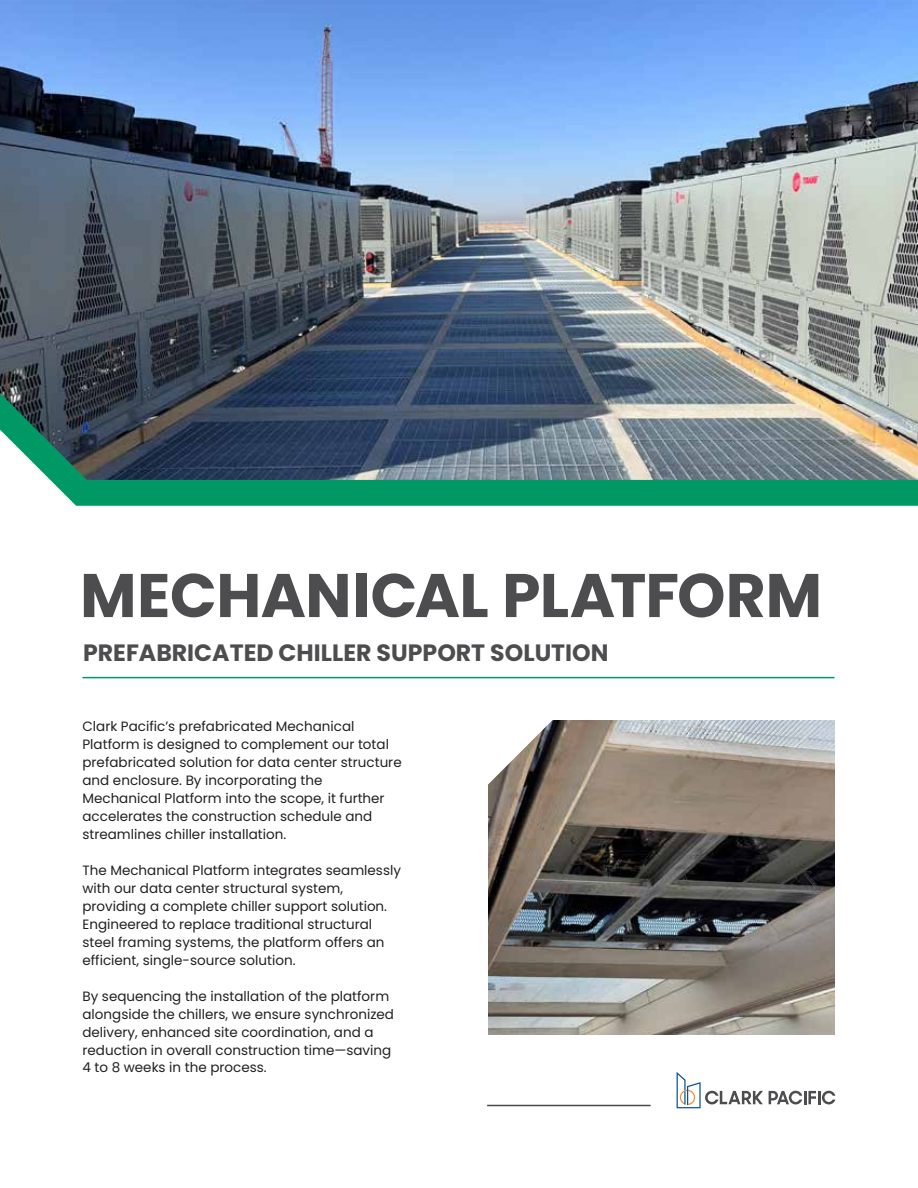
<style>
.page{position:relative;width:918px;height:1188px;background:#fff}
.page>*{position:absolute;margin:0;border:0;box-sizing:border-box;transform-origin:0 0}
.t1{font:700 61.5px "Poppins";letter-spacing:-.01em;color:#4d4d4f}
.t2{font:700 23.7px "Poppins";color:#4d4d4f}
.t3{font:13.5px/18px "Poppins";color:#231f20}
</style>
<div class="page">
<img style="left:0;top:0;width:918px;height:337px">
<img style="left:0;top:337px;width:918px;height:169px">
<svg style="left:769px;top:1091px;width:66px;height:13px"></svg>
<svg style="left:677px;top:1072px;width:86px;height:36px"></svg>
<hr style="left:487px;top:1105px;width:164px;height:1px;background:#464a4c">
<hr style="left:82px;top:677px;width:752px;height:1px;background:#096">
<img style="left:488px;top:720px;width:347px;height:315px">
<svg style="left:488px;top:720px;width:68px;height:68px"></svg>
<h1 class="t1" style="left:80px;top:560px;width:743px">MECHANICAL PLATFORM</h1>
<h2 class="t2" style="left:83px;top:639px;width:527px">PREFABRICATED CHILLER SUPPORT SOLUTION</h2>
<p class="t3" style="left:82px;top:717px;width:321px">Clark Pacific’s prefabricated Mechanical Platform is designed to complement our total prefabricated solution for data center structure and enclosure. By incorporating the Mechanical Platform into the scope, it further accelerates the construction schedule and streamlines chiller installation.</p>
<p class="t3" style="left:82px;top:861px;width:320px">The Mechanical Platform integrates seamlessly with our data center structural system, providing a complete chiller support solution.<br>Engineered to replace traditional structural steel framing systems, the platform offers an efficient, single-source solution.</p>
<p class="t3" style="left:82px;top:987px;width:313px">By sequencing the installation of the platform alongside the chillers, we ensure synchronized delivery, enhanced site coordination, and a reduction in overall construction time—saving 4 to 8 weeks in the process.</p>
</div>
